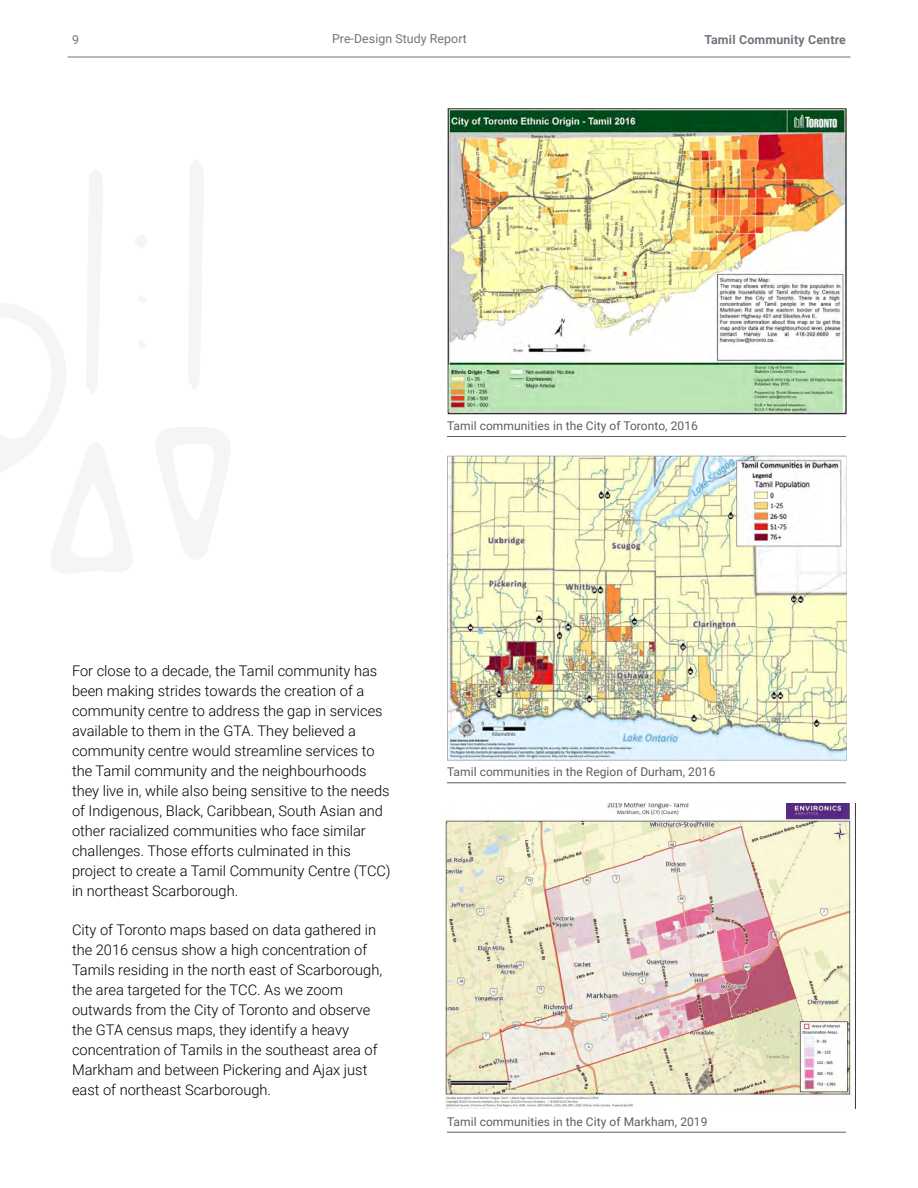
<style>
.page{position:relative;width:918px;height:1188px;background:#fff}
.page>*{position:absolute;margin:0;border:0;box-sizing:border-box;transform-origin:0 0}
.t1{font:300 14.7px/20.1px "Roboto";color:#000}
.t2{font:12.3px "Roboto";letter-spacing:.005em;color:#6f757c}
.t3{font:700 12.3px "Roboto";letter-spacing:.015em;color:#6f757c}
.t4{font:12px "Roboto";letter-spacing:.005em;color:#595e63}
</style>
<div class="page">
<hr style="left:68px;top:57px;width:782px;height:1px;background:#6f757c">
<img style="left:447px;top:108px;width:400px;height:307px">
<img style="left:447px;top:455px;width:400px;height:306px">
<img style="left:445px;top:804px;width:410px;height:304px">
<hr style="left:447px;top:436px;width:399px;height:1px;background:#595e63">
<hr style="left:447px;top:783px;width:399px;height:1px;background:#595e63">
<hr style="left:447px;top:1132px;width:399px;height:1px;background:#595e63">
<p class="t2" style="left:72px;top:31px;width:8px">9</p>
<p class="t2" style="left:332px;top:30px;width:136px">Pre-Design Study Report</p>
<p class="t3" style="left:704px;top:31px;width:143px">Tamil Community Centre</p>
<p class="t4" style="left:447px;top:418px;width:252px">Tamil communities in the City of Toronto, 2016</p>
<p class="t1" style="left:72px;top:660px;width:320px">For close to a decade, the Tamil community has been making strides towards the creation of a community centre to address the gap in services available to them in the GTA. They believed a community centre would streamline services to the Tamil community and the neighbourhoods they live in, while also being sensitive to the needs of Indigenous, Black, Caribbean, South Asian and other racialized communities who face similar challenges. Those efforts culminated in this project to create a Tamil Community Centre (TCC) in northeast Scarborough.</p>
<p class="t1" style="left:72px;top:919px;width:312px">City of Toronto maps based on data gathered in the 2016 census show a high concentration of Tamils residing in the north east of Scarborough, the area targeted for the TCC. As we zoom outwards from the City of Toronto and observe the GTA census maps, they identify a heavy concentration of Tamils in the southeast area of Markham and between Pickering and Ajax just east of northeast Scarborough.</p>
<p class="t4" style="left:447px;top:764px;width:270px">Tamil communities in the Region of Durham, 2016</p>
<p class="t4" style="left:447px;top:1113px;width:262px">Tamil communities in the City of Markham, 2019</p>
</div>
